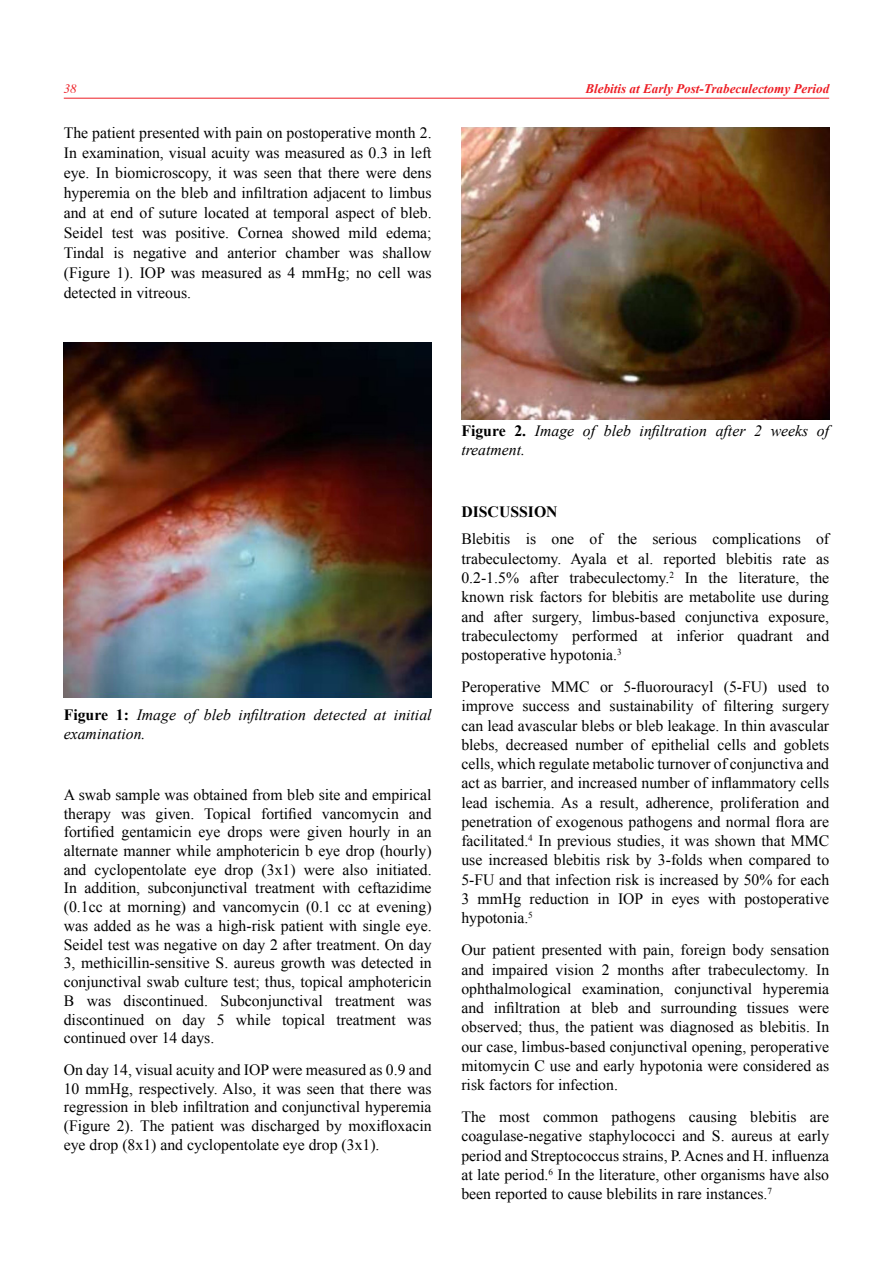
<style>
.page{position:relative;width:893px;height:1263px;background:#fff}
.page>*{position:absolute;margin:0;border:0;box-sizing:border-box;transform-origin:0 0}
.t1{font:15.75px/19.2px "Times New Roman";color:#000;text-align:justify}
.t2{font:italic 15.75px/18.8px "Times New Roman";color:#000}
.t3{font:700 15.75px "Times New Roman";color:#000}
.t4{font:italic 700 13.2px "Times New Roman";color:#ed1d24}
.t5{font:italic 12.75px "Times";color:#ed1d24}
.s1{font-weight:700;font-style:normal}
</style>
<div class="page">
<hr style="left:64px;top:98px;width:765px;height:1px;background:#ed1d24">
<img style="left:64px;top:343px;width:368px;height:355px">
<img style="left:461px;top:128px;width:368px;height:291px">
<p class="t5" style="left:64px;top:81px;width:14px">38</p>
<p class="t4" style="left:585px;top:79px;width:245px">Blebitis at Early Post-Trabeculectomy Period</p>
<p class="t1" style="left:64px;top:123px;width:369px;line-height:20px">The patient presented with pain on postoperative month 2.<br>In examination, visual acuity was measured as 0.3 in left eye. In biomicroscopy, it was seen that there were dens hyperemia on the bleb and infiltration adjacent to limbus and at end of suture located at temporal aspect of bleb.<br>Seidel test was positive. Cornea showed mild edema; Tindal is negative and anterior chamber was shallow (Figure 1). IOP was measured as 4 mmHg; no cell was detected in vitreous.</p>
<p class="t2" style="left:64px;top:705px;width:369px"><span class="s1">Figure 1:</span> Image of bleb infiltration detected at initial examination.</p>
<p class="t1" style="left:64px;top:785px;width:369px;line-height:18.8px">A swab sample was obtained from bleb site and empirical therapy was given. Topical fortified vancomycin and fortified gentamicin eye drops were given hourly in an alternate manner while amphotericin b eye drop (hourly) and cyclopentolate eye drop (3x1) were also initiated.<br>In addition, subconjunctival treatment with ceftazidime (0.1cc at morning) and vancomycin (0.1 cc at evening) was added as he was a high-risk patient with single eye.<br>Seidel test was negative on day 2 after treatment. On day 3, methicillin-sensitive S. aureus growth was detected in conjunctival swab culture test; thus, topical amphotericin B was discontinued. Subconjunctival treatment was discontinued on day 5 while topical treatment was continued over 14 days.</p>
<p class="t1" style="left:64px;top:1060px;width:369px;line-height:18.8px">On day 14, visual acuity and IOP were measured as 0.9 and 10 mmHg, respectively. Also, it was seen that there was regression in bleb infiltration and conjunctival hyperemia (Figure 2). The patient was discharged by moxifloxacin eye drop (8x1) and cyclopentolate eye drop (3x1).</p>
<p class="t2" style="left:461px;top:421px;width:369px"><span class="s1">Figure 2.</span> Image of bleb infiltration after 2 weeks of treatment.</p>
<p class="t3" style="left:461px;top:500px;width:98px">DISCUSSION</p>
<p class="t1" style="left:461px;top:529px;width:369px">Blebitis is one of the serious complications of trabeculectomy. Ayala et al. reported blebitis rate as 0.2-1.5% after trabeculectomy.<sup>2</sup> In the literature, the known risk factors for blebitis are metabolite use during and after surgery, limbus-based conjunctiva exposure, trabeculectomy performed at inferior quadrant and postoperative hypotonia.<sup>3</sup></p>
<p class="t1" style="left:461px;top:677px;width:369px">Peroperative MMC or 5-fluorouracyl (5-FU) used to improve success and sustainability of filtering surgery can lead avascular blebs or bleb leakage. In thin avascular blebs, decreased number of epithelial cells and goblets cells, which regulate metabolic turnover of conjunctiva and act as barrier, and increased number of inflammatory cells lead ischemia. As a result, adherence, proliferation and penetration of exogenous pathogens and normal flora are facilitated.<sup>4</sup> In previous studies, it was shown that MMC use increased blebitis risk by 3-folds when compared to 5-FU and that infection risk is increased by 50% for each 3 mmHg reduction in IOP in eyes with postoperative hypotonia.<sup>5</sup></p>
<p class="t1" style="left:461px;top:940px;width:369px">Our patient presented with pain, foreign body sensation and impaired vision 2 months after trabeculectomy. In ophthalmological examination, conjunctival hyperemia and infiltration at bleb and surrounding tissues were observed; thus, the patient was diagnosed as blebitis. In our case, limbus-based conjunctival opening, peroperative mitomycin C use and early hypotonia were considered as risk factors for infection.</p>
<p class="t1" style="left:461px;top:1107px;width:369px">The most common pathogens causing blebitis are coagulase-negative staphylococci and S. aureus at early period and Streptococcus strains, P. Acnes and H. influenza at late period.<sup>6</sup> In the literature, other organisms have also been reported to cause blebilits in rare instances.<sup>7</sup></p>
</div>
